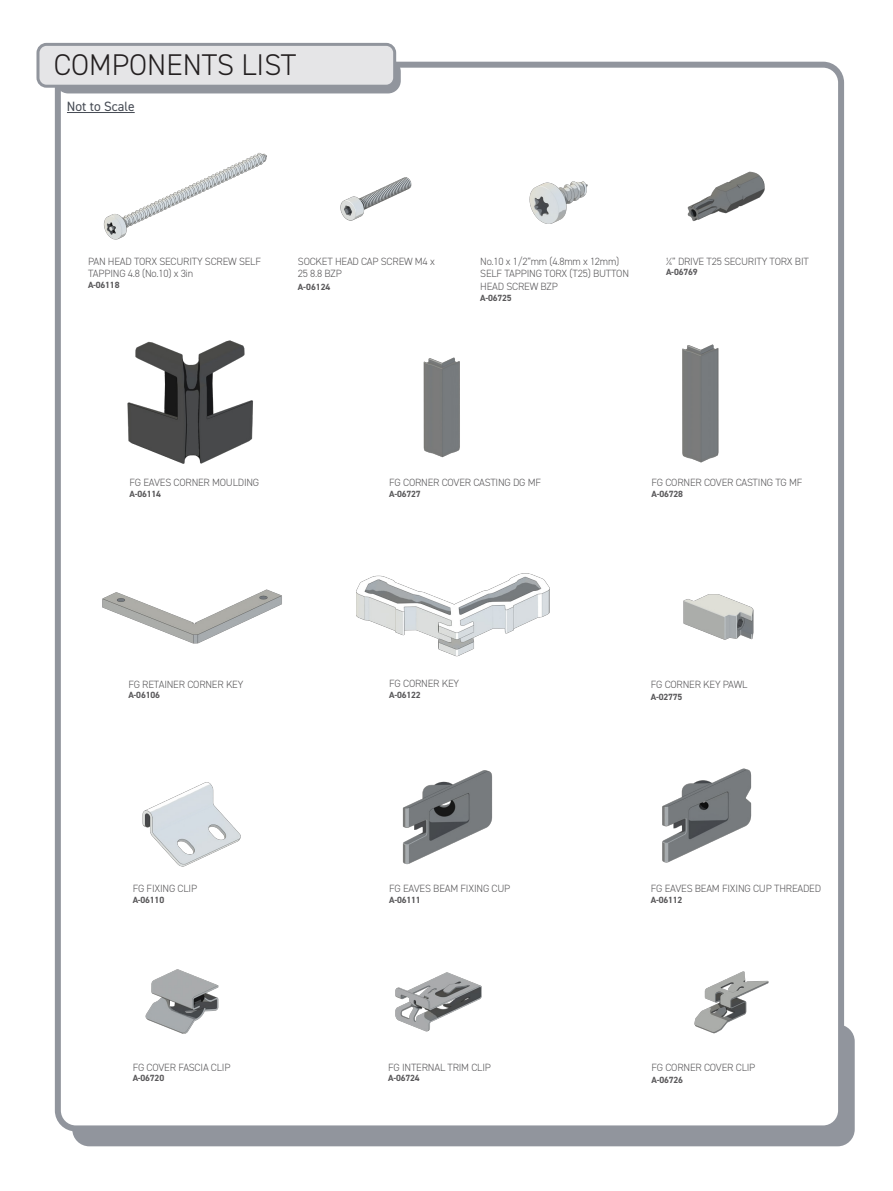
<style>
.page{position:relative;width:893px;height:1191px;background:#fff}
.page>*{position:absolute;margin:0;border:0;box-sizing:border-box;transform-origin:0 0}
.t1{font:300 30px "DIN2014";color:#231f20}
.t2{font:13.5px "DIN2014";color:#464b54}
.t3{font:300 10.5px/12.6px "DIN2014";letter-spacing:-.02em;color:#59585a}
.t4{font:700 9px "DIN2014";letter-spacing:-.02em;color:#59585a}
</style>
<div class="page">
<div style="left:72px;top:1024px;width:783px;height:122px;background:#91959d;border-radius:17px"></div>
<div style="left:58px;top:65px;width:783px;height:1063px;background:#fff;border-radius:18px"></div>
<div style="left:55px;top:62px;width:789px;height:1069px;border:6px solid #91959d;border-radius:18px"></div>
<div style="left:55px;top:59px;width:346px;height:34px;background:#91959d;border-radius:13px"></div>
<div style="left:38px;top:44px;width:357px;height:42px;background:#e5e5e7;border-radius:9px"></div>
<div style="left:36px;top:43px;width:360px;height:45px;border:3px solid #91959d;border-radius:9px"></div>
<img style="left:340px;top:177px;width:72px;height:44px">
<img style="left:694px;top:971px;width:75px;height:63px">
<img style="left:356px;top:573px;width:194px;height:84px">
<img style="left:683px;top:594px;width:71px;height:46px">
<img style="left:127px;top:340px;width:126px;height:124px">
<img style="left:145px;top:969px;width:74px;height:65px">
<img style="left:423px;top:357px;width:37px;height:101px">
<img style="left:142px;top:782px;width:99px;height:85px">
<img style="left:662px;top:768px;width:90px;height:95px">
<img style="left:402px;top:770px;width:91px;height:95px">
<img style="left:395px;top:972px;width:87px;height:60px">
<img style="left:687px;top:171px;width:78px;height:50px">
<img style="left:529px;top:181px;width:59px;height:43px">
<img style="left:103px;top:152px;width:164px;height:88px">
<img style="left:682px;top:344px;width:37px;height:119px">
<img style="left:102px;top:589px;width:180px;height:55px">
<hr style="left:67px;top:112px;width:68px;height:1px;background:#464b54">
<p class="t1" style="left:54px;top:47px;width:244px">COMPONENTS LIST</p>
<p class="t2" style="left:67px;top:98px;width:69px">Not to Scale</p>
<p class="t3" style="left:88px;top:255px;width:174px">PAN HEAD TORX SECURITY SCREW SELF<br>TAPPING 4.8 (No.10) x 3in</p>
<p class="t4" style="left:88px;top:279px;width:33px">A-06118</p>
<p class="t3" style="left:298px;top:255px;width:138px">SOCKET HEAD CAP SCREW M4 x<br>25 8.8 BZP</p>
<p class="t4" style="left:298px;top:281px;width:34px">A-06124</p>
<p class="t3" style="left:480px;top:255px;width:150px">No.10 x 1/2”mm (4.8mm x 12mm)<br>SELF TAPPING TORX (T25) BUTTON<br>HEAD SCREW BZP</p>
<p class="t4" style="left:480px;top:291px;width:33px">A-06725</p>
<p class="t3" style="left:666px;top:255px;width:144px">¼” DRIVE T25 SECURITY TORX BIT</p>
<p class="t4" style="left:666px;top:266px;width:33px">A-06769</p>
<p class="t3" style="left:130px;top:476px;width:131px">FG EAVES CORNER MOULDING</p>
<p class="t4" style="left:130px;top:488px;width:33px">A-06114</p>
<p class="t3" style="left:389px;top:476px;width:153px">FG CORNER COVER CASTING DG MF</p>
<p class="t4" style="left:389px;top:488px;width:33px">A-06727</p>
<p class="t3" style="left:652px;top:476px;width:152px">FG CORNER COVER CASTING TG MF</p>
<p class="t4" style="left:652px;top:488px;width:33px">A-06728</p>
<p class="t3" style="left:128px;top:678px;width:116px">FG RETAINER CORNER KEY</p>
<p class="t4" style="left:128px;top:689px;width:33px">A-06106</p>
<p class="t3" style="left:389px;top:677px;width:71px">FG CORNER KEY</p>
<p class="t4" style="left:389px;top:689px;width:33px">A-06122</p>
<p class="t3" style="left:651px;top:678px;width:98px">FG CORNER KEY PAWL</p>
<p class="t4" style="left:651px;top:691px;width:33px">A-02775</p>
<p class="t3" style="left:133px;top:881px;width:66px">FG FIXING CLIP</p>
<p class="t4" style="left:133px;top:893px;width:33px">A-06110</p>
<p class="t3" style="left:133px;top:1060px;width:99px">FG COVER FASCIA CLIP</p>
<p class="t4" style="left:133px;top:1072px;width:33px">A-06720</p>
<p class="t3" style="left:389px;top:881px;width:123px">FG EAVES BEAM FIXING CUP</p>
<p class="t4" style="left:389px;top:893px;width:33px">A-06111</p>
<p class="t3" style="left:388px;top:1060px;width:104px">FG INTERNAL TRIM CLIP</p>
<p class="t4" style="left:388px;top:1072px;width:33px">A-06724</p>
<p class="t3" style="left:651px;top:881px;width:172px">FG EAVES BEAM FIXING CUP THREADED</p>
<p class="t4" style="left:651px;top:893px;width:33px">A-06112</p>
<p class="t3" style="left:652px;top:1060px;width:105px">FG CORNER COVER CLIP</p>
<p class="t4" style="left:652px;top:1074px;width:33px">A-06726</p>
</div>
